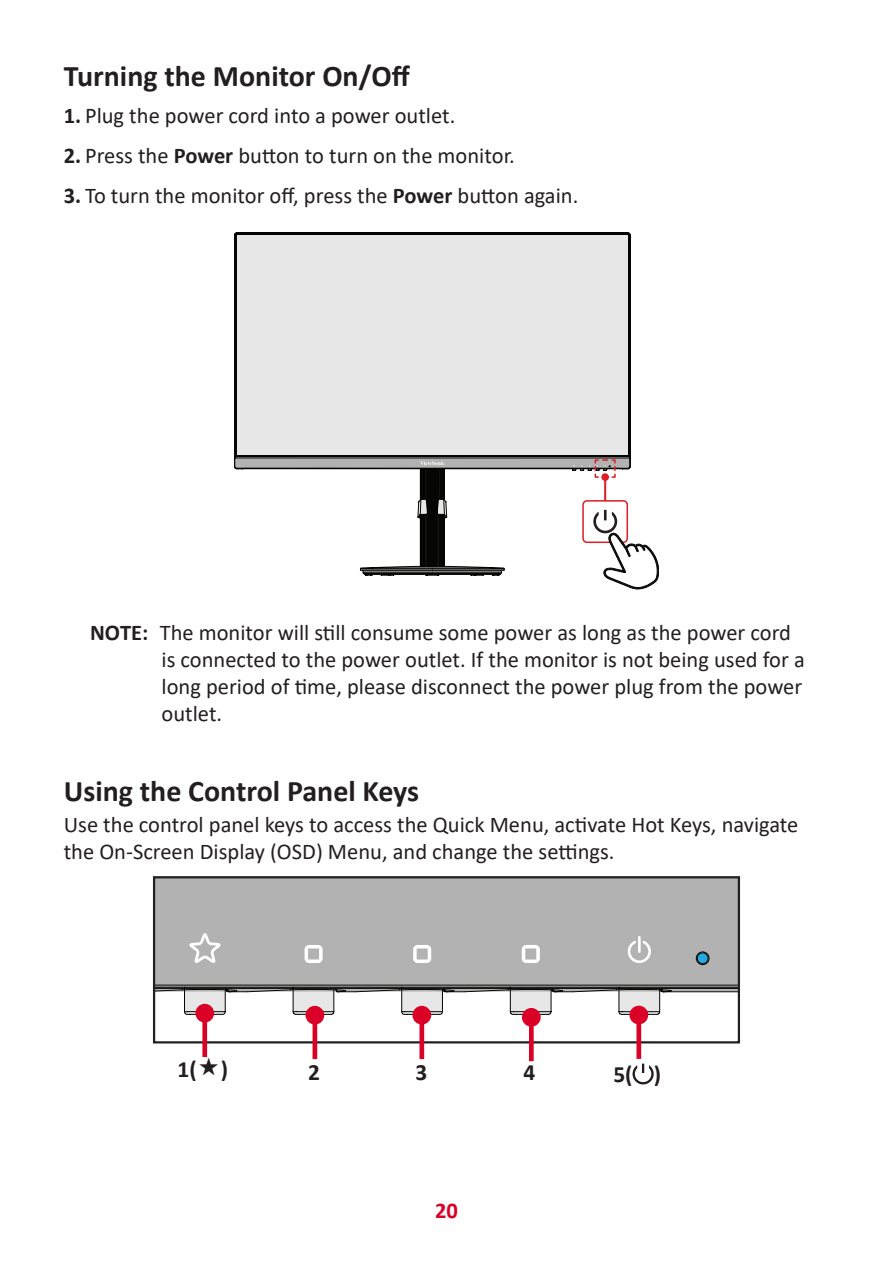
<style>
.page{position:relative;width:893px;height:1263px;background:#fff}
.page>*{position:absolute;margin:0;border:0;box-sizing:border-box;transform-origin:0 0}
.Body{font:700 30px "Calibri";color:#231f20}
.Heading_2{font:700 30px "Calibri";color:#231f20}
.Body-2{font:700 23.4px "Calibri";color:#231f20}
.Note{font:22.5px/27px "Calibri";color:#231f20}
.Body-3{font:22.5px/27px "Calibri";color:#231f20}
.t1{font:700 22.5px "Calibri";color:#db0025}
.s1{font-weight:700}
</style>
<div class="page">
<svg style="left:234px;top:233px;width:396px;height:338px"></svg>
<svg style="left:360px;top:461px;width:144px;height:114px"></svg>
<div style="left:583px;top:501px;width:44px;height:41px;background:#fff;border-radius:4px"></div>
<div style="left:582px;top:500px;width:46px;height:43px;border:2px solid #dd1f28;border-radius:4px"></div>
<svg style="left:573px;top:458px;width:43px;height:21px"></svg>
<hr style="left:604px;top:477px;width:2px;height:24px;background:#dd1f28">
<div style="left:601px;top:473px;width:8px;height:8px;background:#dd1f28;border-radius:50%"></div>
<svg style="left:593px;top:510px;width:66px;height:79px"></svg>
<div style="left:156px;top:879px;width:581px;height:114px;background:#b2b2b2"></div>
<svg style="left:156px;top:933px;width:553px;height:82px"></svg>
<div style="left:153px;top:876px;width:587px;height:167px;border:2px solid #231f20"></div>
<div style="left:202px;top:1013px;width:5px;height:44px;background:#db0025"></div>
<div style="left:195px;top:1004px;width:19px;height:18px;background:#db0025;border-radius:50%"></div>
<hr style="left:313px;top:1015px;width:4px;height:44px;background:#db0025">
<div style="left:305px;top:1006px;width:19px;height:18px;background:#db0025;border-radius:50%"></div>
<div style="left:419px;top:1015px;width:5px;height:44px;background:#db0025"></div>
<div style="left:412px;top:1006px;width:19px;height:18px;background:#db0025;border-radius:50%"></div>
<div style="left:529px;top:1017px;width:5px;height:44px;background:#db0025"></div>
<div style="left:522px;top:1008px;width:19px;height:19px;background:#db0025;border-radius:50%"></div>
<div style="left:636px;top:1015px;width:5px;height:44px;background:#db0025"></div>
<div style="left:629px;top:1006px;width:19px;height:18px;background:#db0025;border-radius:50%"></div>
<svg style="left:633px;top:1064px;width:21px;height:20px"></svg>
<p class="Heading_2" style="left:64px;top:55px;width:348px">Turning the Monitor On/Off</p>
<p class="Note" style="left:64px;top:102px;width:393px"><span class="s1">1.</span> Plug the power cord into a power outlet.</p>
<p class="Note" style="left:64px;top:141px;width:453px"><span class="s1">2.</span> Press the <span class="s1">Power</span> button to turn on the monitor.</p>
<p class="Note" style="left:64px;top:181px;width:516px"><span class="s1">3.</span> To turn the monitor off, press the <span class="s1">Power</span> button again.</p>
<p class="Note" style="left:162px;top:619px;width:645px;text-indent:-71px"><span class="s1">NOTE:</span> The monitor will still consume some power as long as the power cord is connected to the power outlet. If the monitor is not being used for a long period of time, please disconnect the power plug from the power outlet.</p>
<p class="Body" style="left:64px;top:769px;width:357px">Using the Control Panel Keys</p>
<p class="Body-3" style="left:64px;top:810px;width:736px">Use the control panel keys to access the Quick Menu, activate Hot Keys, navigate the On-Screen Display (OSD) Menu, and change the settings.</p>
<p class="Body-2" style="left:178px;top:1053px;width:52px">1( )</p>
<p class="Body-2" style="left:308px;top:1056px;width:13px">2</p>
<p class="Body-2" style="left:415px;top:1056px;width:13px">3</p>
<p class="Body-2" style="left:524px;top:1056px;width:13px">4</p>
<p class="Body-2" style="left:613px;top:1058px;width:49px">5( )</p>
<p class="t1" style="left:435px;top:1194px;width:24px">20</p>
</div>
